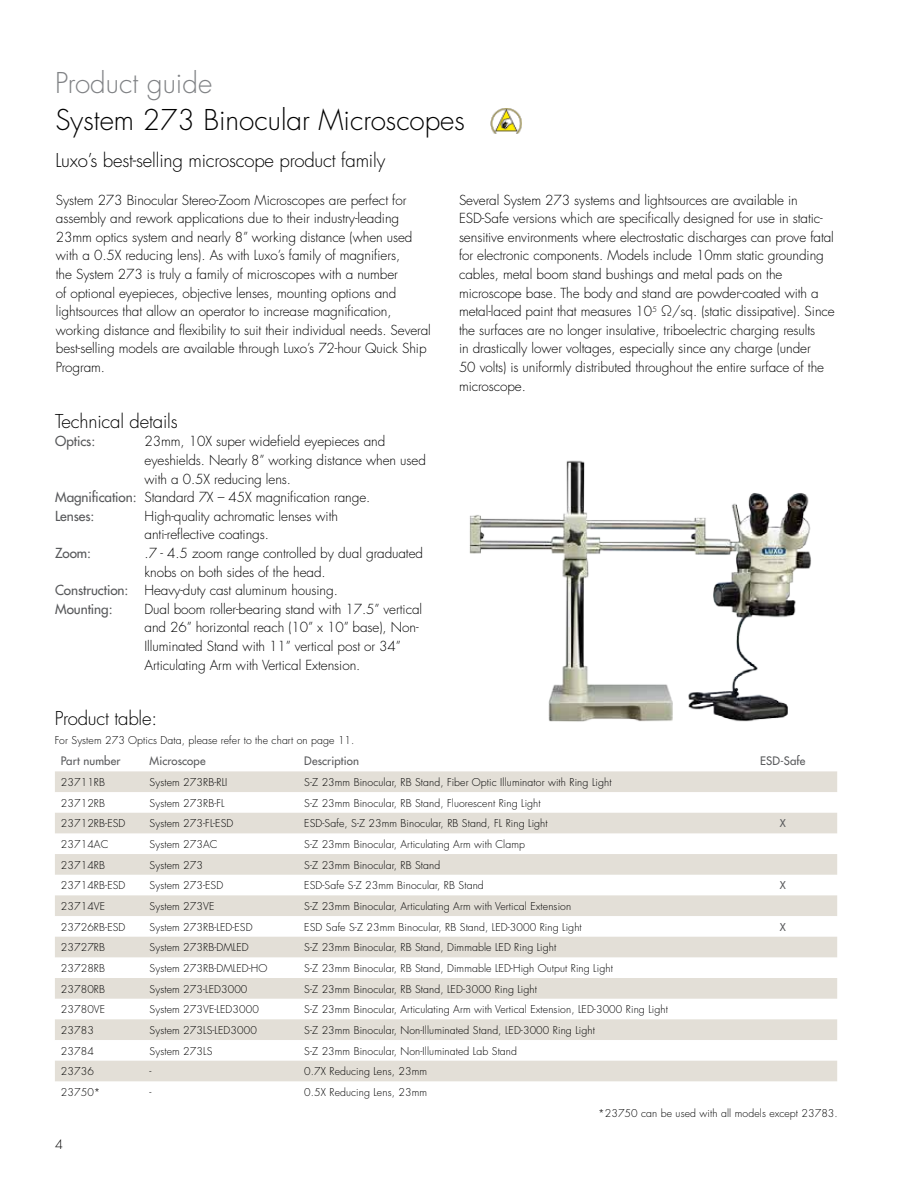
<style>
.page{position:relative;width:918px;height:1188px;background:#fff}
.page>*{position:absolute;margin:0;border:0;box-sizing:border-box;transform-origin:0 0}
.t1{font:300 27.9px "Futura LT Pro";color:#000}
.t2{font:300 27.9px "Futura LT Pro";color:#808285}
.t3{font:300 18.6px "Futura LT Pro";letter-spacing:-.01em;color:#000}
.t4{font:300 13.5px/18.6px "Futura LT Pro";letter-spacing:-.005em;color:#000}
.t5{font:500 13.5px "Futura LT Pro";letter-spacing:-.005em;color:#58595b}
.t6{font:300 12.6px "Futura LT Pro";color:#000}
.t7{font:500 11.4px "Futura LT Pro";letter-spacing:.01em;color:#58595b}
.t8{font:300 10.5px "Futura LT Pro";letter-spacing:.01em;color:#000}
.t9{font:500 10.5px "Futura LT Pro";color:#58595b}
.s1{font-weight:500;color:#58595b}
</style>
<div class="page">
<img style="left:469px;top:460px;width:342px;height:262px">
<svg style="left:55px;top:771px;width:782px;height:310px;fill:#e3dfd7"></svg>
<img style="left:490px;top:108px;width:32px;height:26px">
<h1 class="t2" style="left:55px;top:65px;width:158px">Product guide</h1>
<h1 class="t1" style="left:55px;top:102px;width:411px">System 273 Binocular Microscopes</h1>
<h2 class="t3" style="left:55px;top:148px;width:331px">Luxo’s best-selling microscope product family</h2>
<p class="t4" style="left:56px;top:190px;width:377px">System 273 Binocular Stereo-Zoom Microscopes are perfect for assembly and rework applications due to their industry-leading 23mm optics system and nearly 8” working distance (when used with a 0.5X reducing lens). As with Luxo’s family of magnifiers,<br>the System 273 is truly a family of microscopes with a number<br>of optional eyepieces, objective lenses, mounting options and lightsources that allow an operator to increase magnification, working distance and flexibility to suit their individual needs. Several best-selling models are available through Luxo’s 72-hour Quick Ship Program.</p>
<h2 class="t3" style="left:55px;top:409px;width:124px">Technical details</h2>
<p class="t5" style="left:55px;top:431px;width:42px">Optics:</p>
<p class="t4" style="left:145px;top:432px;width:242px">23mm, 10X super widefield eyepieces and</p>
<p class="t4" style="left:145px;top:451px;width:283px">eyeshields. Nearly 8” working distance when used</p>
<p class="t4" style="left:145px;top:469px;width:148px">with a 0.5X reducing lens.</p>
<p class="t4" style="left:55px;top:488px;width:317px"><span class="s1">Magnification:</span> Standard 7X – 45X magnification range.</p>
<p class="t5" style="left:55px;top:506px;width:41px">Lenses:</p>
<p class="t4" style="left:145px;top:507px;width:195px">High-quality achromatic lenses with anti-reflective coatings.</p>
<p class="t5" style="left:55px;top:543px;width:37px">Zoom:</p>
<p class="t4" style="left:145px;top:544px;width:280px">.7 - 4.5 zoom range controlled by dual graduated</p>
<p class="t4" style="left:145px;top:562px;width:183px">knobs on both sides of the head.</p>
<p class="t4" style="left:55px;top:581px;width:284px"><span class="s1">Construction:</span> Heavy-duty cast aluminum housing.</p>
<p class="t5" style="left:55px;top:599px;width:59px">Mounting:</p>
<p class="t4" style="left:145px;top:600px;width:279px">Dual boom roller-bearing stand with 17.5” vertical and 26” horizontal reach (10” x 10” base), Non-Illuminated Stand with 11” vertical post or 34” Articulating Arm with Vertical Extension.</p>
<p class="t4" style="left:459px;top:190px;width:377px">Several System 273 systems and lightsources are available in ESD-Safe versions which are specifically designed for use in static&shy;sensitive environments where electrostatic discharges can prove fatal for electronic components. Models include 10mm static grounding cables, metal boom stand bushings and metal pads on the microscope base. The body and stand are powder-coated with a metal-laced paint that measures 10<sup>5</sup> Ω/sq. (static dissipative). Since the surfaces are no longer insulative, triboelectric charging results<br>in drastically lower voltages, especially since any charge (under<br>50 volts) is uniformly distributed throughout the entire surface of the microscope.</p>
<h2 class="t3" style="left:55px;top:706px;width:104px">Product table:</h2>
<p class="t8" style="left:55px;top:733px;width:301px">For System 273 Optics Data, please refer to the chart on page 11.</p>
<p class="t7" style="left:61px;top:753px;width:61px">Part number</p>
<p class="t7" style="left:150px;top:753px;width:57px">Microscope</p>
<p class="t7" style="left:304px;top:753px;width:56px">Description</p>
<p class="t7" style="left:760px;top:753px;width:47px">ESD-Safe</p>
<p class="t8" style="left:61px;top:775px;width:46px">23711RB</p>
<p class="t8" style="left:150px;top:775px;width:79px">System 273RB-RLI</p>
<p class="t8" style="left:304px;top:775px;width:309px">S-Z 23mm Binocular, RB Stand, Fiber Optic Illuminator with Ring Light</p>
<p class="t8" style="left:61px;top:796px;width:46px">23712RB</p>
<p class="t8" style="left:150px;top:796px;width:77px">System 273RB-FL</p>
<p class="t8" style="left:304px;top:796px;width:238px">S-Z 23mm Binocular, RB Stand, Fluorescent Ring Light</p>
<p class="t8" style="left:61px;top:817px;width:66px">23712RB-ESD</p>
<p class="t8" style="left:150px;top:817px;width:85px">System 273-FL-ESD</p>
<p class="t8" style="left:304px;top:817px;width:245px">ESD-Safe, S-Z 23mm Binocular, RB Stand, FL Ring Light</p>
<p class="t9" style="left:780px;top:816px;width:8px">X</p>
<p class="t8" style="left:61px;top:837px;width:49px">23714AC</p>
<p class="t8" style="left:150px;top:837px;width:69px">System 273AC</p>
<p class="t8" style="left:304px;top:837px;width:222px">S-Z 23mm Binocular, Articulating Arm with Clamp</p>
<p class="t8" style="left:61px;top:858px;width:46px">23714RB</p>
<p class="t8" style="left:150px;top:858px;width:55px">System 273</p>
<p class="t8" style="left:304px;top:858px;width:137px">S-Z 23mm Binocular, RB Stand</p>
<p class="t8" style="left:61px;top:879px;width:66px">23714RB-ESD</p>
<p class="t8" style="left:150px;top:879px;width:75px">System 273-ESD</p>
<p class="t8" style="left:304px;top:879px;width:181px">ESD-Safe S-Z 23mm Binocular, RB Stand</p>
<p class="t9" style="left:780px;top:878px;width:8px">X</p>
<p class="t8" style="left:61px;top:899px;width:46px">23714VE</p>
<p class="t8" style="left:150px;top:899px;width:66px">System 273VE</p>
<p class="t8" style="left:304px;top:899px;width:268px">S-Z 23mm Binocular, Articulating Arm with Vertical Extension</p>
<p class="t8" style="left:61px;top:920px;width:66px">23726RB-ESD</p>
<p class="t8" style="left:150px;top:920px;width:104px">System 273RB-LED-ESD</p>
<p class="t8" style="left:304px;top:920px;width:279px">ESD Safe S-Z 23mm Binocular, RB Stand, LED-3000 Ring Light</p>
<p class="t9" style="left:780px;top:919px;width:8px">X</p>
<p class="t8" style="left:61px;top:941px;width:46px">23727RB</p>
<p class="t8" style="left:150px;top:941px;width:101px">System 273RB-DMLED</p>
<p class="t8" style="left:304px;top:941px;width:254px">S-Z 23mm Binocular, RB Stand, Dimmable LED Ring Light</p>
<p class="t8" style="left:61px;top:961px;width:46px">23728RB</p>
<p class="t8" style="left:150px;top:961px;width:119px">System 273RB-DMLED-HO</p>
<p class="t8" style="left:304px;top:961px;width:310px">S-Z 23mm Binocular, RB Stand, Dimmable LED-High Output Ring Light</p>
<p class="t8" style="left:61px;top:982px;width:46px">23780RB</p>
<p class="t8" style="left:150px;top:982px;width:99px">System 273-LED3000</p>
<p class="t8" style="left:304px;top:982px;width:234px">S-Z 23mm Binocular, RB Stand, LED-3000 Ring Light</p>
<p class="t8" style="left:61px;top:1003px;width:46px">23780VE</p>
<p class="t8" style="left:150px;top:1003px;width:111px">System 273VE-LED3000</p>
<p class="t8" style="left:304px;top:1003px;width:365px">S-Z 23mm Binocular, Articulating Arm with Vertical Extension, LED-3000 Ring Light</p>
<p class="t8" style="left:61px;top:1023px;width:34px">23783</p>
<p class="t8" style="left:150px;top:1023px;width:109px">System 273LS-LED3000</p>
<p class="t8" style="left:304px;top:1023px;width:292px">S-Z 23mm Binocular, Non-Illuminated Stand, LED-3000 Ring Light</p>
<p class="t8" style="left:61px;top:1044px;width:34px">23784</p>
<p class="t8" style="left:150px;top:1044px;width:64px">System 273LS</p>
<p class="t8" style="left:304px;top:1044px;width:214px">S-Z 23mm Binocular, Non-Illuminated Lab Stand</p>
<p class="t8" style="left:61px;top:1065px;width:34px">23736</p>
<p class="t8" style="left:150px;top:1065px;width:3px">-</p>
<p class="t8" style="left:304px;top:1065px;width:124px">0.7X Reducing Lens, 23mm</p>
<p class="t8" style="left:61px;top:1085px;width:41px">23750*</p>
<p class="t8" style="left:150px;top:1085px;width:3px">-</p>
<p class="t8" style="left:304px;top:1085px;width:124px">0.5X Reducing Lens, 23mm</p>
<p class="t6" style="left:55px;top:1136px;width:9px">4</p>
<p class="t8" style="left:598px;top:1106px;width:241px">*23750 can be used with all models except 23783.</p>
</div>
